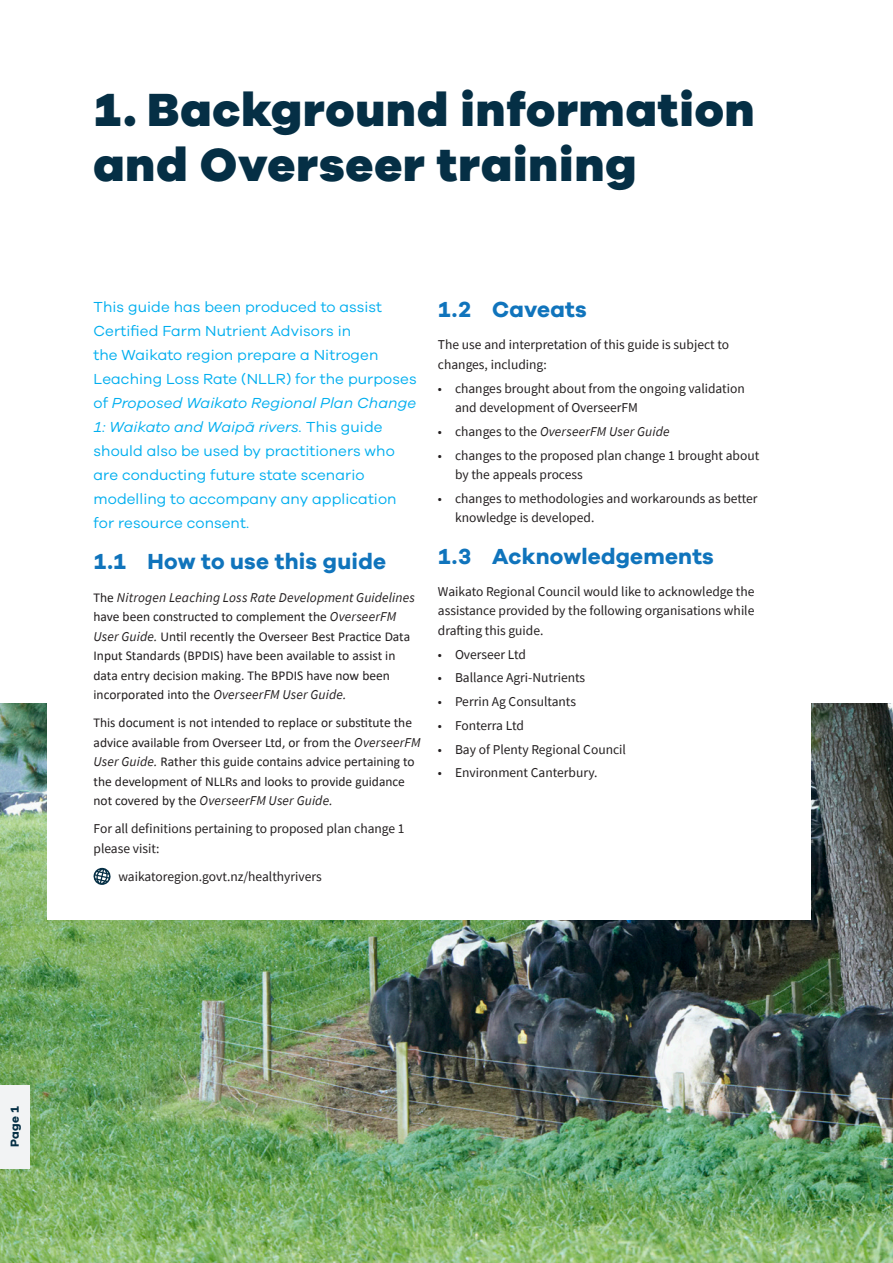
<style>
.page{position:relative;width:893px;height:1263px;background:#fff}
.page>*{position:absolute;margin:0;border:0;box-sizing:border-box;transform-origin:0 0}
.t1{font:800 48px/55.5px "Galano Grotesque";letter-spacing:.02em;color:#052f45}
.t2{font:700 22.5px "Galano Grotesque";letter-spacing:.01em;color:#1074bc}
.HRWO_-_Body_-_Intro{font:15px/24px "Galano Grotesque";letter-spacing:.005em;color:#00aeef}
.Body{font:13.5px/19.5px "Source Sans Pro";color:#231f20}
.Body-2{font:13.5px/19.5px "Calibri";color:#231f20}
.t3{font:italic 13.5px "Source Sans Pro";letter-spacing:.01em;color:#231f20}
.t4{font:700 12px "Galano Grotesque";color:#052f45}
.s1{font-style:italic}
.s2{font-family:"Source Sans Pro";font-style:italic}
.s3{font-style:normal}
</style>
<div class="page">
<img style="left:0;top:704px;width:893px;height:559px">
<div style="left:48px;top:302px;width:763px;height:618px;background:#fff"></div>
<svg style="left:93px;top:868px;width:18px;height:17px"></svg>
<div style="left:0;top:1085px;width:29px;height:84px;background:#f2f3f4"></div>
<p class="t1" style="left:94px;top:80px;width:663px">1. Background information and Overseer training</p>
<p class="HRWO_-_Body_-_Intro" style="left:94px;top:294px;width:325px">This guide has been produced to assist Certified Farm Nutrient Advisors in<br>the Waikato region prepare a Nitrogen Leaching Loss Rate (NLLR) for the purposes of <span class="s1">Proposed Waikato Regional Plan Change 1: Waikato and Waipā rivers.</span> This guide should also be used by practitioners who are conducting future state scenario modelling to accompany any application for resource consent.</p>
<p class="t2" style="left:94px;top:548px;width:294px">1.1 How to use this guide</p>
<p class="Body-2" style="left:94px;top:587px;width:323px">The <span class="s2">Nitrogen Leaching Loss Rate Development Guidelines </span>have been constructed to complement the <span class="s2">OverseerFM User Guide.</span> Until recently the Overseer Best Practice Data Input Standards (BPDIS) have been available to assist in data entry decision making. The BPDIS have now been incorporated into the <span class="s2">OverseerFM User Guide.</span></p>
<p class="Body-2" style="left:94px;top:712px;width:329px">This document is not intended to replace or substitute the advice available from Overseer Ltd, or from the <span class="s2">OverseerFM User Guide.</span> Rather this guide contains advice pertaining to the development of NLLRs and looks to provide guidance not covered by the <span class="s2">OverseerFM User Guide.</span></p>
<p class="Body" style="left:94px;top:819px;width:313px">For all definitions pertaining to proposed plan change 1 please visit:</p>
<p class="Body" style="left:118px;top:866px;width:205px">waikatoregion.govt.nz/healthyrivers</p>
<p class="t2" style="left:438px;top:295px;width:150px">1.2 Caveats</p>
<p class="Body" style="left:438px;top:335px;width:293px">The use and interpretation of this guide is subject to changes, including:</p>
<p class="Body" style="left:455px;top:378px;width:291px;text-indent:-17px">• changes brought about from the ongoing validation and development of OverseerFM</p>
<p class="t3" style="left:438px;top:423px;width:233px"><span class="s3">• changes to the</span> OverseerFM User Guide</p>
<p class="Body" style="left:455px;top:445px;width:306px;text-indent:-17px">• changes to the proposed plan change 1 brought about by the appeals process</p>
<p class="Body" style="left:455px;top:488px;width:304px;text-indent:-17px">• changes to methodologies and workarounds as better knowledge is developed.</p>
<p class="t2" style="left:438px;top:542px;width:277px">1.3 Acknowledgements</p>
<p class="Body" style="left:438px;top:581px;width:318px;text-align:justify">Waikato Regional Council would like to acknowledge the assistance provided by the following organisations while drafting this guide.</p>
<p class="Body" style="left:438px;top:644px;width:90px">• Overseer Ltd</p>
<p class="Body" style="left:438px;top:668px;width:149px">• Ballance Agri-Nutrients</p>
<p class="Body" style="left:438px;top:692px;width:140px">• Perrin Ag Consultants</p>
<p class="Body" style="left:438px;top:715px;width:87px">• Fonterra Ltd</p>
<p class="Body" style="left:438px;top:739px;width:189px">• Bay of Plenty Regional Council</p>
<p class="Body" style="left:438px;top:763px;width:161px">• Environment Canterbury.</p>
<p class="t4" style="left:7px;top:1147px;width:43px;rotate:-90deg">Page 1</p>
</div>
